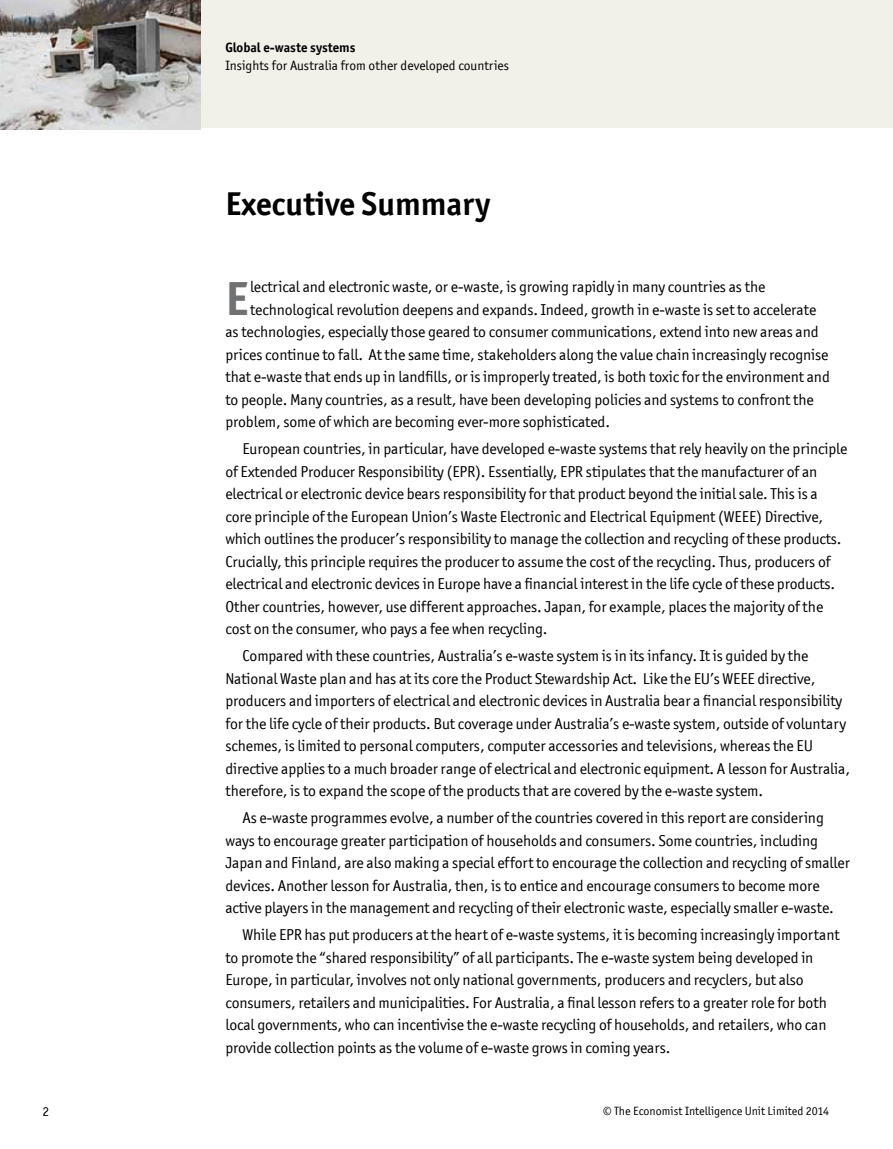
<style>
.page{position:relative;width:893px;height:1149px;background:#fff}
.page>*{position:absolute;margin:0;border:0;box-sizing:border-box;transform-origin:0 0}
.t1{font:700 47.85px "Officina San ITC";color:#707172}
.t2{font:700 33px "Officina San ITC";color:#000}
.t3{font:15.75px/22.5px "Officina San ITC";letter-spacing:-.005em;color:#000}
.t4{font:13.5px "Officina San ITC";color:#000}
.t5{font:700 13.5px "Officina San ITC";color:#000}
.t6{font:12px "Officina San ITC";color:#000}
</style>
<div class="page">
<div style="left:0;top:0;width:893px;height:128px;background:#f1f0e9"></div>
<img style="left:0;top:0;width:200px;height:129px">
<p class="t5" style="left:225px;top:39px;width:132px">Global e-waste systems</p>
<p class="t4" style="left:225px;top:58px;width:285px">Insights for Australia from other developed countries</p>
<h2 class="t2" style="left:225px;top:184px;width:266px">Executive Summary</h2>
<h1 class="t1" style="left:225px;top:269px;width:25px">E</h1>
<p class="t3" style="left:250px;top:275px;width:517px">lectrical and electronic waste, or e-waste, is growing rapidly in many countries as the</p>
<p class="t3" style="left:250px;top:298px;width:568px">technological revolution deepens and expands. Indeed, growth in e-waste is set to accelerate</p>
<p class="t3" style="left:225px;top:320px;width:595px">as technologies, especially those geared to consumer communications, extend into new areas and</p>
<p class="t3" style="left:225px;top:343px;width:605px">prices continue to fall. At the same time, stakeholders along the value chain increasingly recognise</p>
<p class="t3" style="left:225px;top:365px;width:606px">that e-waste that ends up in landfills, or is improperly treated, is both toxic for the environment and</p>
<p class="t3" style="left:225px;top:388px;width:590px">to people. Many countries, as a result, have been developing policies and systems to confront the</p>
<p class="t3" style="left:225px;top:410px;width:386px">problem, some of which are becoming ever-more sophisticated.</p>
<p class="t3" style="left:225px;top:437px;width:624px;text-indent:17px">European countries, in particular, have developed e-waste systems that rely heavily on the principle of Extended Producer Responsibility (EPR). Essentially, EPR stipulates that the manufacturer of an electrical or electronic device bears responsibility for that product beyond the initial sale. This is a core principle of the European Union’s Waste Electronic and Electrical Equipment (WEEE) Directive, which outlines the producer’s responsibility to manage the collection and recycling of these products.<br>Crucially, this principle requires the producer to assume the cost of the recycling. Thus, producers of electrical and electronic devices in Europe have a financial interest in the life cycle of these products.<br>Other countries, however, use different approaches. Japan, for example, places the majority of the cost on the consumer, who pays a fee when recycling.</p>
<p class="t3" style="left:225px;top:644px;width:626px;text-indent:17px">Compared with these countries, Australia’s e-waste system is in its infancy. It is guided by the National Waste plan and has at its core the Product Stewardship Act. Like the EU’s WEEE directive, producers and importers of electrical and electronic devices in Australia bear a financial responsibility for the life cycle of their products. But coverage under Australia’s e-waste system, outside of voluntary schemes, is limited to personal computers, computer accessories and televisions, whereas the EU directive applies to a much broader range of electrical and electronic equipment. A lesson for Australia, therefore, is to expand the scope of the products that are covered by the e-waste system.</p>
<p class="t3" style="left:225px;top:806px;width:626px;text-indent:17px">As e-waste programmes evolve, a number of the countries covered in this report are considering ways to encourage greater participation of households and consumers. Some countries, including Japan and Finland, are also making a special effort to encourage the collection and recycling of smaller devices. Another lesson for Australia, then, is to entice and encourage consumers to become more active players in the management and recycling of their electronic waste, especially smaller e-waste.</p>
<p class="t3" style="left:225px;top:923px;width:616px;text-indent:17px">While EPR has put producers at the heart of e-waste systems, it is becoming increasingly important to promote the “shared responsibility” of all participants. The e-waste system being developed in Europe, in particular, involves not only national governments, producers and recyclers, but also consumers, retailers and municipalities. For Australia, a final lesson refers to a greater role for both local governments, who can incentivise the e-waste recycling of households, and retailers, who can provide collection points as the volume of e-waste grows in coming years.</p>
<p class="t4" style="left:43px;top:1103px;width:8px">2</p>
<p class="t6" style="left:603px;top:1103px;width:228px">© The Economist Intelligence Unit Limited 2014</p>
</div>
